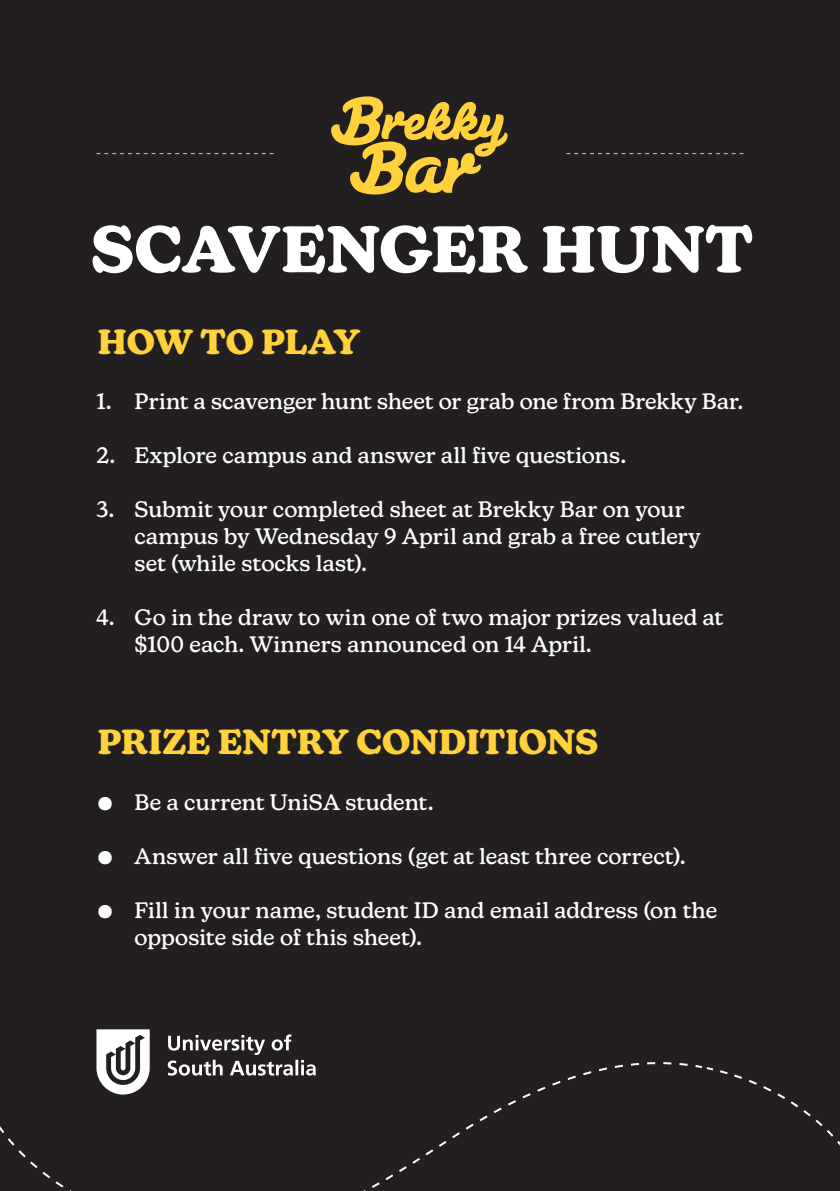
<style>
.page{position:relative;width:840px;height:1191px;background:#fff}
.page>*{position:absolute;margin:0;border:0;box-sizing:border-box;transform-origin:0 0}
.t1{font:700 64px "New Kansas";letter-spacing:.005em;color:#fff}
.t2{font:700 34px "New Kansas";letter-spacing:.005em;color:#ffd23c}
.P1{font:500 22px/27px "New Kansas";letter-spacing:.005em;color:#fff}
.s1{font-family:"Altis Uni SA";font-weight:400}
</style>
<div class="page">
<div style="left:0;top:0;width:839px;height:1191px;background:#231f20"></div>
<svg style="left:96px;top:153px;width:177px;height:1px"></svg>
<svg style="left:566px;top:153px;width:177px;height:1px"></svg>
<svg style="left:331px;top:96px;width:176px;height:99px"></svg>
<svg style="left:168px;top:1034px;width:147px;height:41px"></svg>
<svg style="left:96px;top:1029px;width:54px;height:65px"></svg>
<p class="t1" style="left:91px;top:211px;width:663px">SCAVENGER HUNT</p>
<p class="t2" style="left:98px;top:322px;width:263px">HOW TO PLAY</p>
<p class="P1" style="left:96px;top:387px;width:647px">1. Print a scavenger hunt sheet or grab one from Brekky Bar.</p>
<p class="P1" style="left:96px;top:441px;width:530px">2. Explore campus and answer all five questions.</p>
<p class="P1" style="left:134px;top:495px;width:567px;text-indent:-38px">3. Submit your completed sheet at Brekky Bar on your campus by Wednesday 9 April and grab a free cutlery set (while stocks last).</p>
<p class="P1" style="left:134px;top:603px;width:590px;text-indent:-38px">4. Go in the draw to win one of two major prizes valued at $100 each. Winners announced on 14 April.</p>
<p class="t2" style="left:98px;top:721px;width:501px">PRIZE ENTRY CONDITIONS</p>
<p class="P1" style="left:96px;top:788px;width:338px"><span class="s1">○</span> Be a current UniSA student.</p>
<p class="P1" style="left:96px;top:842px;width:590px"><span class="s1">○</span> Answer all five questions (get at least three correct).</p>
<p class="P1" style="left:134px;top:896px;width:584px;text-indent:-38px"><span class="s1">○</span> Fill in your name, student ID and email address (on the opposite side of this sheet).</p>
</div>
